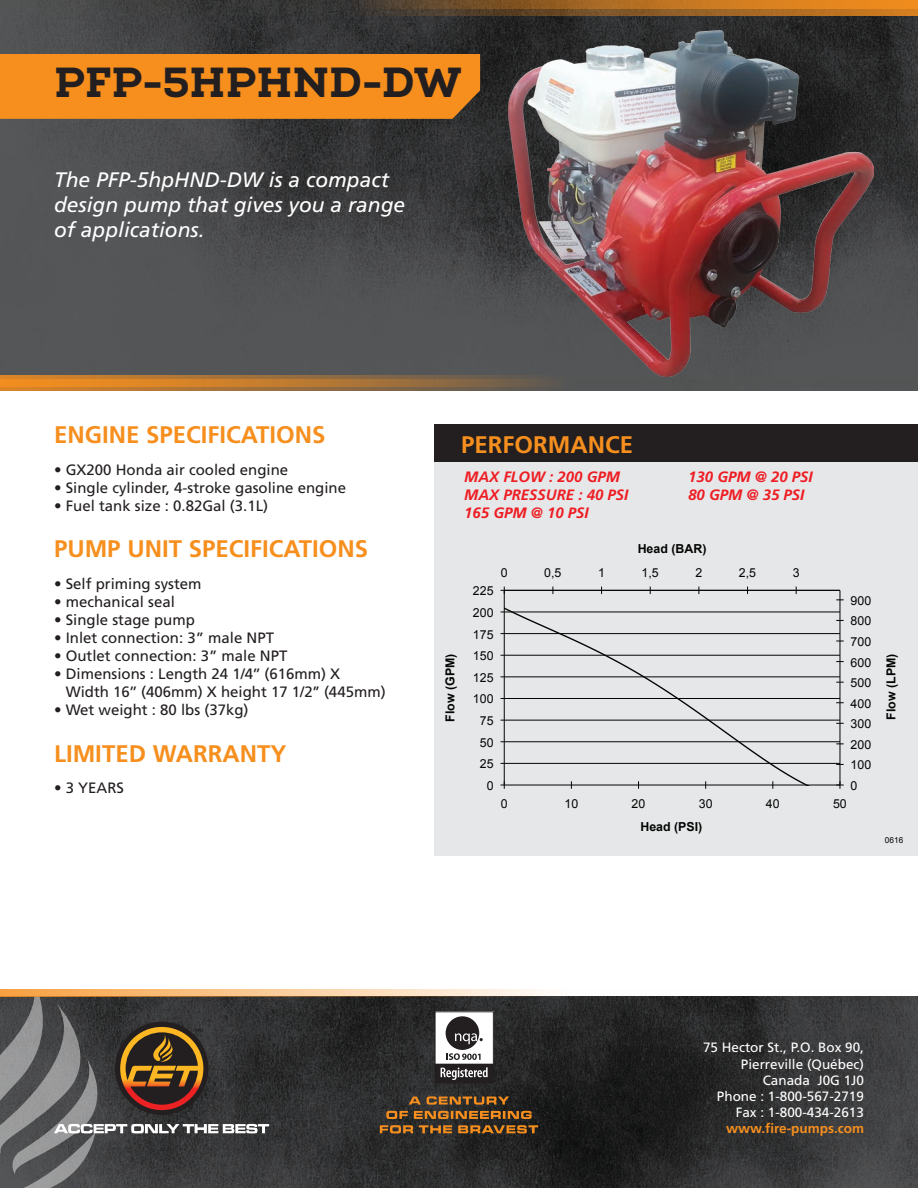
<style>
.page{position:relative;width:918px;height:1188px;background:#fff}
.page>*{position:absolute;margin:0;border:0;box-sizing:border-box;transform-origin:0 0}
.t1{font:800 42px "Nexa Slab";color:#231f20}
.t2{font:700 24px "Frutiger";color:#f68f1e}
.t3{font:italic 21px/25.2px "Frutiger";color:#fff}
.t4{font:15px/18px "Frutiger";color:#231f20}
.t5{font:italic 700 15px/18px "Frutiger";color:#ee1d23}
.t6{font:13.5px/16.2px "Frutiger";color:#fff;text-align:right}
.t7{font:700 13.5px "Frutiger";color:#f68f1e}
.t8{font:12.45px "Arial";color:#040503}
.t9{font:700 12.45px "Arial";color:#040503}
.t10{font:8.25px "Arial";color:#040503}
</style>
<div class="page">
<div style="left:434px;top:424px;width:484px;height:432px;background:#e6e7e9"></div>
<hr style="left:504px;top:763px;width:336px;height:1px;background:#040503">
<hr style="left:504px;top:742px;width:336px;height:1px;background:#040503">
<hr style="left:504px;top:720px;width:336px;height:1px;background:#040503">
<hr style="left:504px;top:698px;width:336px;height:1px;background:#040503">
<hr style="left:504px;top:677px;width:336px;height:1px;background:#040503">
<hr style="left:504px;top:655px;width:336px;height:1px;background:#040503">
<hr style="left:504px;top:633px;width:336px;height:1px;background:#040503">
<hr style="left:504px;top:612px;width:336px;height:1px;background:#040503">
<hr style="left:840px;top:590px;width:1px;height:195px;background:#040503">
<hr style="left:504px;top:590px;width:336px;height:1px;background:#040503">
<hr style="left:504px;top:590px;width:1px;height:195px;background:#040503">
<svg style="left:501px;top:587px;width:4px;height:7px"></svg>
<hr style="left:504px;top:785px;width:336px;height:1px;background:#040503">
<svg style="left:501px;top:781px;width:4px;height:8px"></svg>
<svg style="left:836px;top:781px;width:8px;height:8px"></svg>
<svg style="left:504px;top:606px;width:308px;height:179px"></svg>
<img style="left:269px;top:997px;width:649px;height:191px">
<img style="left:0;top:16px;width:918px;height:359px">
<div style="left:0;top:54px;width:480px;height:65px;background:#f68f1e"></div>
<div style="left:434px;top:424px;width:484px;height:38px;background:#231f20"></div>
<img style="left:509px;top:31px;width:364px;height:344px">
<svg style="left:0;top:997px;width:269px;height:191px;background:#534f4b"></svg>
<svg style="left:380px;top:1125px;width:158px;height:8px"></svg>
<svg style="left:386px;top:1111px;width:146px;height:8px"></svg>
<svg style="left:409px;top:1096px;width:100px;height:9px"></svg>
<svg style="left:0;top:387px;width:918px;height:4px;background:#7e6447"></svg>
<svg style="left:0;top:383px;width:918px;height:4px;background:#906a40"></svg>
<svg style="left:0;top:375px;width:918px;height:8px;background:#876743"></svg>
<svg style="left:0;top:989px;width:918px;height:8px"></svg>
<svg style="left:0;top:0;width:918px;height:1px"></svg>
<svg style="left:0;top:1px;width:918px;height:15px;background:#75542f"></svg>
<div style="left:435px;top:1012px;width:58px;height:61px;background:#fff"></div>
<div style="left:435px;top:1011px;width:59px;height:62px;border:1px solid #231f20"></div>
<div style="left:435px;top:1064px;width:58px;height:19px;background:#231f20"></div>
<div style="left:446px;top:1016px;width:33px;height:34px;background:#231f20;border-radius:50%"></div>
<svg style="left:455px;top:1033px;width:28px;height:11px"></svg>
<svg style="left:447px;top:1053px;width:34px;height:7px"></svg>
<svg style="left:441px;top:1067px;width:47px;height:13px"></svg>
<h1 class="t1" style="left:54px;top:57px;width:409px">PFP-5HPHND-DW</h1>
<h3 class="t3" style="left:54px;top:167px;width:353px">The PFP-5hpHND-DW is a compact design pump that gives you a range of applications.</h3>
<h2 class="t2" style="left:54px;top:421px;width:273px">ENGINE SPECIFICATIONS</h2>
<p class="t4" style="left:54px;top:460px;width:236px">• GX200 Honda air cooled engine</p>
<p class="t4" style="left:54px;top:478px;width:294px">• Single cylinder, 4-stroke gasoline engine</p>
<p class="t4" style="left:54px;top:496px;width:216px">• Fuel tank size : 0.82Gal (3.1L)</p>
<h2 class="t2" style="left:54px;top:535px;width:316px">PUMP UNIT SPECIFICATIONS</h2>
<p class="t4" style="left:54px;top:575px;width:149px">• Self priming system</p>
<p class="t4" style="left:54px;top:593px;width:122px">• mechanical seal</p>
<p class="t4" style="left:54px;top:611px;width:142px">• Single stage pump</p>
<p class="t4" style="left:54px;top:629px;width:222px">• Inlet connection: 3” male NPT</p>
<p class="t4" style="left:54px;top:647px;width:235px">• Outlet connection: 3” male NPT</p>
<p class="t4" style="left:66px;top:665px;width:322px;text-indent:-12px">• Dimensions : Length 24 1/4’’ (616mm) X<br>Width 16’’ (406mm) X height 17 1/2’’ (445mm)</p>
<p class="t4" style="left:54px;top:701px;width:196px">• Wet weight : 80 lbs (37kg)</p>
<h2 class="t2" style="left:54px;top:739px;width:234px">LIMITED WARRANTY</h2>
<p class="t4" style="left:54px;top:779px;width:72px">• 3 YEARS</p>
<h2 class="t2" style="left:461px;top:430px;width:174px">PERFORMANCE</h2>
<p class="t5" style="left:464px;top:468px;width:166px">MAX FLOW : 200 GPM<br>MAX PRESSURE : 40 PSI<br>165 GPM @ 10 PSI</p>
<p class="t5" style="left:688px;top:468px;width:126px">130 GPM @ 20 PSI<br>80 GPM @ 35 PSI</p>
<p class="t9" style="left:638px;top:540px;width:70px">Head (BAR)</p>
<p class="t9" style="left:442px;top:722px;width:70px;rotate:-90deg">Flow (GPM)</p>
<p class="t8" style="left:473px;top:583px;width:22px">225</p>
<p class="t8" style="left:473px;top:604px;width:22px">200</p>
<p class="t8" style="left:473px;top:626px;width:22px">175</p>
<p class="t8" style="left:473px;top:648px;width:22px">150</p>
<p class="t8" style="left:473px;top:669px;width:22px">125</p>
<p class="t8" style="left:473px;top:691px;width:22px">100</p>
<p class="t8" style="left:480px;top:713px;width:15px">75</p>
<p class="t8" style="left:480px;top:734px;width:15px">50</p>
<p class="t8" style="left:480px;top:756px;width:15px">25</p>
<p class="t8" style="left:487px;top:778px;width:8px">0</p>
<p class="t8" style="left:501px;top:565px;width:8px">0</p>
<p class="t8" style="left:544px;top:565px;width:19px">0,5</p>
<p class="t8" style="left:598px;top:565px;width:8px">1</p>
<p class="t8" style="left:642px;top:565px;width:19px">1,5</p>
<p class="t8" style="left:695px;top:565px;width:8px">2</p>
<p class="t8" style="left:739px;top:565px;width:19px">2,5</p>
<p class="t8" style="left:793px;top:565px;width:8px">3</p>
<p class="t8" style="left:851px;top:592px;width:22px">900</p>
<p class="t8" style="left:851px;top:613px;width:22px">800</p>
<p class="t8" style="left:851px;top:633px;width:22px">700</p>
<p class="t8" style="left:851px;top:654px;width:22px">600</p>
<p class="t8" style="left:851px;top:675px;width:22px">500</p>
<p class="t8" style="left:851px;top:695px;width:22px">400</p>
<p class="t8" style="left:851px;top:716px;width:22px">300</p>
<p class="t8" style="left:851px;top:736px;width:22px">200</p>
<p class="t8" style="left:851px;top:757px;width:22px">100</p>
<p class="t8" style="left:851px;top:777px;width:8px">0</p>
<p class="t8" style="left:501px;top:796px;width:8px">0</p>
<p class="t8" style="left:565px;top:796px;width:15px">10</p>
<p class="t8" style="left:632px;top:796px;width:15px">20</p>
<p class="t8" style="left:699px;top:796px;width:15px">30</p>
<p class="t8" style="left:766px;top:796px;width:15px">40</p>
<p class="t8" style="left:833px;top:796px;width:15px">50</p>
<p class="t9" style="left:640px;top:819px;width:63px">Head (PSI)</p>
<p class="t9" style="left:883px;top:720px;width:68px;rotate:-90deg">Flow (LPM)</p>
<p class="t10" style="left:885px;top:835px;width:20px">0616</p>
<p class="t6" style="left:703px;top:1040px;width:162px">75 Hector St., P.O. Box 90,<br>Pierreville (Québec)<br>Canada J0G 1J0<br>Phone : 1-800-567-2719<br>Fax : 1-800-434-2613</p>
<p class="t7" style="left:726px;top:1121px;width:139px">www.fire-pumps.com</p>
</div>
